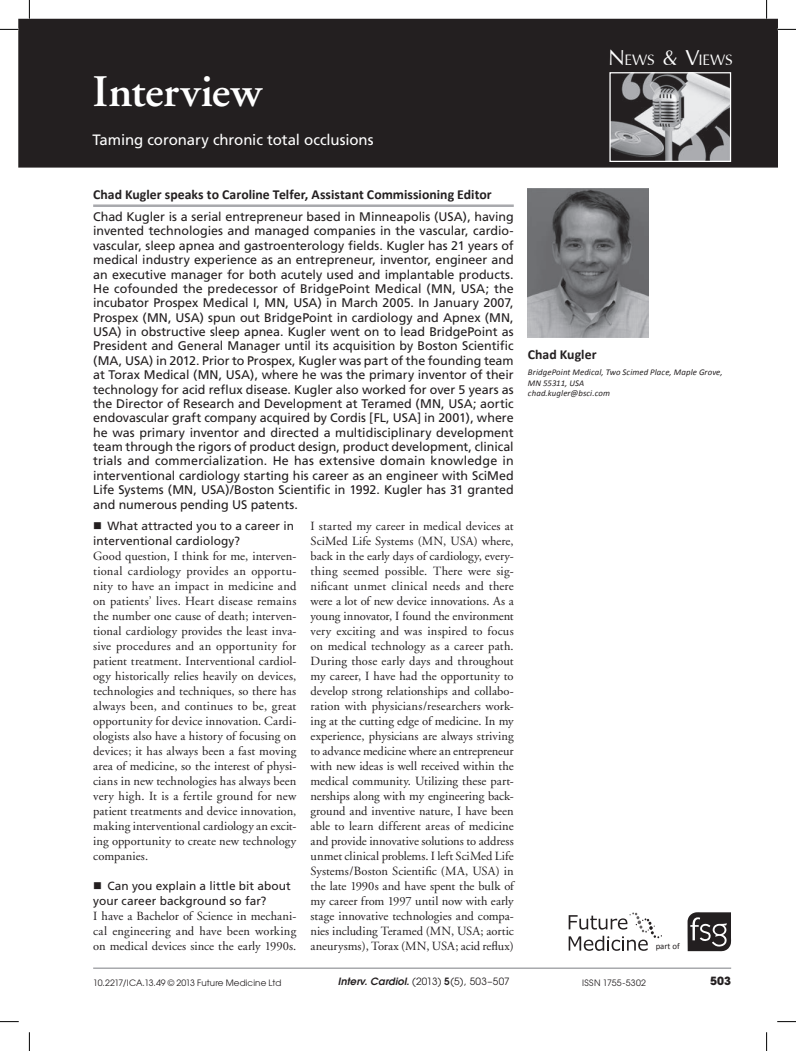
<style>
.page{position:relative;width:796px;height:1051px;background:#fff}
.page>*{position:absolute;margin:0;border:0;box-sizing:border-box;transform-origin:0 0}
.t1{font:600 45px "Adobe Garamond";letter-spacing:-.005em;color:#fff}
.t2{font:23.75px "Iris UPC";letter-spacing:-.01em;color:#fff}
.t3{font:15px "Frutiger";letter-spacing:-.01em;color:#fff}
.t4{font:700 13.75px "Calibri";color:#231f20}
.t5{font:12.5px/15px "Adobe Garamond";letter-spacing:.005em;color:#231f20;text-align:justify}
.t6{font:12.5px/14.4px "Frutiger";letter-spacing:-.005em;color:#231f20;text-align:justify}
.t7{font:11.88px/15px "Frutiger";letter-spacing:.005em;color:#231f20}
.t8{font:700 11.25px "Avant Garde";color:#231f20}
.t9{font:10px "Avant Garde";letter-spacing:.025em;color:#231f20}
.t10{font:italic 8.75px/10.5px "Calibri";letter-spacing:.015em;color:#231f20}
.t11{font:8.75px "Avant Garde";letter-spacing:.01em;color:#231f20}
.t12{font:8.75px "Avant Garde";letter-spacing:.035em;color:#231f20}
.t13{font:8.75px "Calibri";color:#231f20}
.s1{font-size:34px}
.s2{font-weight:600;font-style:italic}
.s3{font-weight:600}
</style>
<div class="page">
<div style="left:19px;top:19px;width:758px;height:149px;background:#231f20"></div>
<svg style="left:687px;top:912px;width:44px;height:39px;background:#4d494a"></svg>
<svg style="left:568px;top:912px;width:94px;height:39px"></svg>
<hr style="left:93px;top:967px;width:638px;height:2px;background:#a8a9ad">
<img style="left:611px;top:74px;width:118px;height:86px">
<div style="left:609px;top:72px;width:122px;height:90px;border:1px solid #fff"></div>
<hr style="left:93px;top:204px;width:421px;height:3px;background:#a8a9ad">
<img style="left:528px;top:189px;width:120px;height:149px">
<svg style="left:0;top:29px;width:19px;height:1px"></svg>
<svg style="left:777px;top:29px;width:19px;height:1px"></svg>
<svg style="left:0;top:1021px;width:19px;height:1px"></svg>
<svg style="left:777px;top:1021px;width:19px;height:1px"></svg>
<svg style="left:29px;top:0;width:1px;height:19px"></svg>
<svg style="left:29px;top:1032px;width:1px;height:19px"></svg>
<svg style="left:766px;top:0;width:1px;height:19px"></svg>
<svg style="left:766px;top:1032px;width:1px;height:19px"></svg>
<h1 class="t1" style="left:93px;top:67px;width:170px">Interview</h1>
<p class="t3" style="left:93px;top:131px;width:282px">Taming coronary chronic total occlusions</p>
<h2 class="t2" style="left:608px;top:42px;width:126px"><span class="s1">N</span>ews <span class="s1">&amp; V</span>iews</h2>
<p class="t4" style="left:93px;top:186px;width:400px">Chad Kugler speaks to Caroline Telfer, Assistant Commissioning Editor</p>
<p class="t6" style="left:93px;top:209px;width:422px">Chad Kugler is a serial entrepreneur based in Minneapolis (USA), having invented technologies and managed companies in the vascular, cardio&shy;vascular, sleep apnea and gastroenterology fields. Kugler has 21 years of medical industry experience as an entrepreneur, inventor, engineer and an executive manager for both acutely used and implantable products.<br>He cofounded the predecessor of BridgePoint Medical (MN, USA; the incubator Prospex Medical I, MN, USA) in March 2005. In January 2007, Prospex (MN, USA) spun out BridgePoint in cardiology and Apnex (MN, USA) in obstructive sleep apnea. Kugler went on to lead BridgePoint as President and General Manager until its acquisition by Boston Scientific (MA, USA) in 2012. Prior to Prospex, Kugler was part of the founding team at Torax Medical (MN, USA), where he was the primary inventor of their technology for acid reflux disease. Kugler also worked for over 5 years as the Director of Research and Development at Teramed (MN, USA; aortic endovascular graft company acquired by Cordis [FL, USA] in 2001), where he was primary inventor and directed a multidisciplinary development team through the rigors of product design, product development, clinical trials and commercialization. He has extensive domain knowledge in interventional cardiology starting his career as an engineer with SciMed Life Systems (MN, USA)/Boston Scientific in 1992. Kugler has 31 granted and numerous pending US patents.</p>
<p class="t7" style="left:93px;top:518px;width:202px;text-indent:14px">What attracted you to a career in interventional cardiology?</p>
<p class="t5" style="left:93px;top:549px;width:205px">Good question, I think for me, interven&shy;tional cardiology provides an opportu&shy;nity to have an impact in medicine and on patients’ lives. Heart disease remains the number one cause of death; interven&shy;tional cardiology provides the least inva&shy;sive procedures and an opportunity for patient treatment. Interventional cardiol&shy;ogy historically relies heavily on devices, technologies and techniques, so there has always been, and continues to be, great opportunity for device innovation. Cardi&shy;ologists also have a history of focusing on devices; it has always been a fast moving area of medicine, so the interest of physi&shy;cians in new technologies has always been very high. It is a fertile ground for new patient treatments and device innovation, making interventional cardiology an excit&shy;ing opportunity to create new technology companies.</p>
<p class="t7" style="left:93px;top:878px;width:199px;text-indent:14px">Can you explain a little bit about your career background so far?</p>
<p class="t5" style="left:93px;top:909px;width:205px">I have a Bachelor of Science in mechani&shy;cal engineering and have been working on medical devices since the early 1990s.</p>
<p class="t5" style="left:310px;top:519px;width:205px">I started my career in medical devices at SciMed Life Systems (MN, USA) where, back in the early days of cardiology, every&shy;thing seemed possible. There were sig&shy;nificant unmet clinical needs and there were a lot of new device innovations. As a young innovator, I found the environment very exciting and was inspired to focus on medical technology as a career path.<br>During those early days and throughout my career, I have had the opportunity to develop strong relationships and collabo&shy;ration with physicians/researchers work&shy;ing at the cutting edge of medicine. In my experience, physicians are always striving to advance medicine where an entrepreneur with new ideas is well received within the medical community. Utilizing these part&shy;nerships along with my engineering back&shy;ground and inventive nature, I have been able to learn different areas of medicine and provide innovative solutions to address unmet clinical problems. I left SciMed Life Systems/Boston Scientific (MA, USA) in the late 1990s and have spent the bulk of my career from 1997 until now with early stage innovative technologies and compa&shy;nies including Teramed (MN, USA; aortic aneurysms), Torax (MN, USA; acid reflux)</p>
<p class="t4" style="left:528px;top:346px;width:70px">Chad Kugler</p>
<p class="t10" style="left:528px;top:367px;width:196px">BridgePoint Medical, Two Scimed Place, Maple Grove,<br>MN 55311, USA<br>chad.kugler@bsci.com</p>
<p class="t13" style="left:655px;top:941px;width:26px">part of</p>
<p class="t11" style="left:93px;top:977px;width:190px">10.2217/ICA.13.49 © 2013 Future Medicine Ltd</p>
<p class="t9" style="left:338px;top:976px;width:174px"><span class="s2">Interv. Cardiol.</span> (2013) <span class="s3">5</span>(5), 503–507</p>
<p class="t12" style="left:582px;top:977px;width:65px">ISSN 1755-5302</p>
<p class="t8" style="left:710px;top:973px;width:22px">503</p>
</div>
